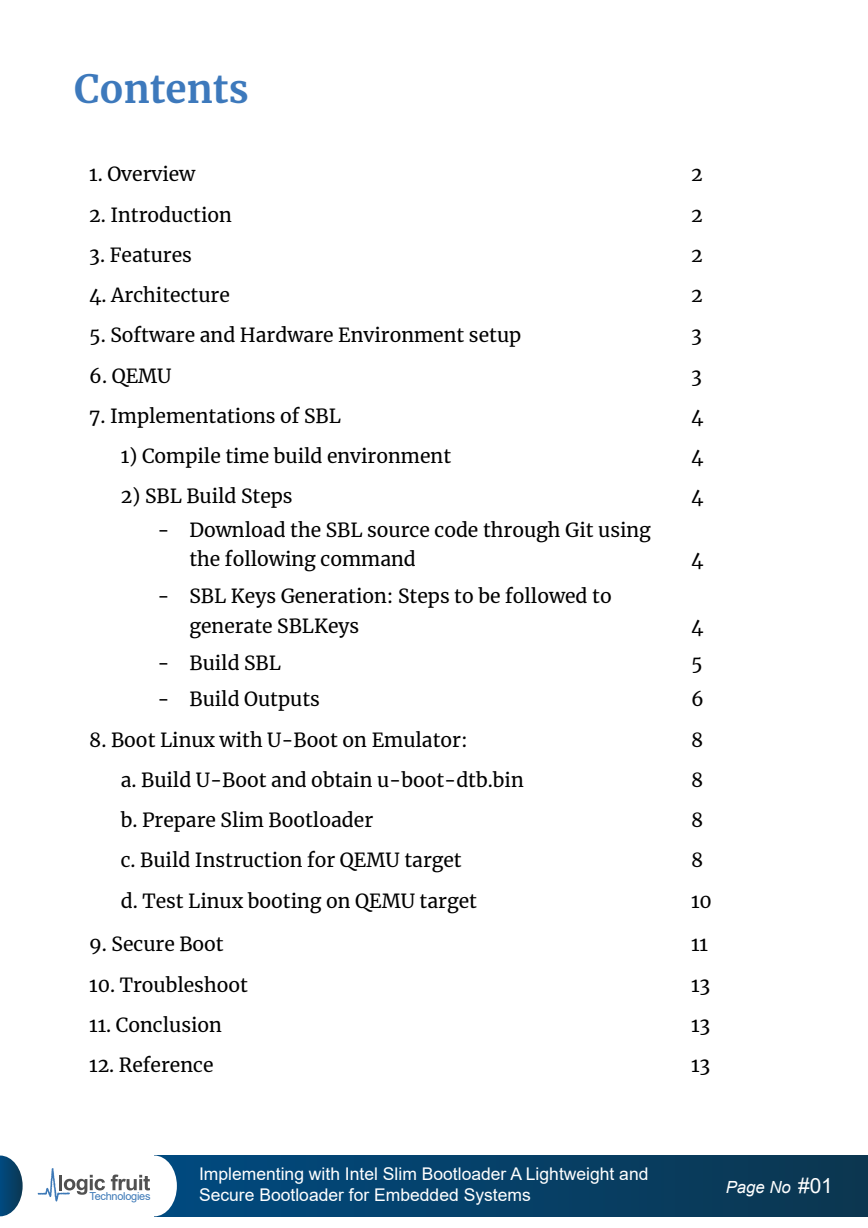
<style>
.page{position:relative;width:868px;height:1228px;background:#fff}
.page>*{position:absolute;margin:0;border:0;box-sizing:border-box;transform-origin:0 0}
.t1{font:700 38.5px "Merriweather";color:#3d79bc}
.t2{font:19.25px/29.7px "Merriweather";color:#000}
.t3{font:17.5px/21px "Arial";color:#fff}
.t4{font:italic 16.73px "Arial";color:#fff}
.t5{font:10.96px "Arial";letter-spacing:-.025em;color:#3d79b7}
.s1{font-style:normal;font-size:20.89px}
</style>
<div class="page">
<div style="left:154px;top:1155px;width:714px;height:61px;background:linear-gradient(to right,#014b81,#0b364f)"></div>
<svg style="left:0;top:1155px;width:23px;height:61px"></svg>
<div style="left:132px;top:1155px;width:45px;height:61px;background:#fff;border-radius:50%"></div>
<svg style="left:111px;top:1174px;width:39px;height:16px"></svg>
<svg style="left:38px;top:1168px;width:67px;height:33px"></svg>
<h1 class="t1" style="left:74px;top:62px;width:176px">Contents</h1>
<p class="t2" style="left:89px;top:159px;width:108px">1. Overview</p>
<p class="t2" style="left:691px;top:159px;width:13px">2</p>
<p class="t2" style="left:89px;top:199px;width:144px">2. Introduction</p>
<p class="t2" style="left:691px;top:199px;width:13px">2</p>
<p class="t2" style="left:89px;top:239px;width:104px">3. Features</p>
<p class="t2" style="left:691px;top:239px;width:13px">2</p>
<p class="t2" style="left:89px;top:280px;width:142px">4. Architecture</p>
<p class="t2" style="left:691px;top:280px;width:13px">2</p>
<p class="t2" style="left:89px;top:320px;width:434px">5. Software and Hardware Environment setup</p>
<p class="t2" style="left:691px;top:320px;width:12px">3</p>
<p class="t2" style="left:89px;top:360px;width:84px">6. QEMU</p>
<p class="t2" style="left:691px;top:360px;width:12px">3</p>
<p class="t2" style="left:89px;top:400px;width:253px">7. Implementations of SBL</p>
<p class="t2" style="left:691px;top:400px;width:14px">4</p>
<p class="t2" style="left:121px;top:441px;width:332px">1) Compile time build environment</p>
<p class="t2" style="left:691px;top:441px;width:14px">4</p>
<p class="t2" style="left:121px;top:481px;width:173px">2) SBL Build Steps</p>
<p class="t2" style="left:691px;top:481px;width:14px">4</p>
<p class="t2" style="left:189px;top:514px;width:463px;text-indent:-32px">- Download the SBL source code through Git using the following command</p>
<p class="t2" style="left:691px;top:544px;width:14px">4</p>
<p class="t2" style="left:189px;top:581px;width:424px;text-indent:-32px">- SBL Keys Generation: Steps to be followed to generate SBLKeys</p>
<p class="t2" style="left:691px;top:610px;width:14px">4</p>
<p class="t2" style="left:157px;top:647px;width:125px">- Build SBL</p>
<p class="t2" style="left:691px;top:647px;width:13px">5</p>
<p class="t2" style="left:157px;top:684px;width:164px">- Build Outputs</p>
<p class="t2" style="left:691px;top:684px;width:14px">6</p>
<p class="t2" style="left:89px;top:724px;width:380px">8. Boot Linux with U-Boot on Emulator:</p>
<p class="t2" style="left:691px;top:724px;width:14px">8</p>
<p class="t2" style="left:121px;top:764px;width:405px">a. Build U-Boot and obtain u-boot-dtb.bin</p>
<p class="t2" style="left:691px;top:764px;width:14px">8</p>
<p class="t2" style="left:121px;top:805px;width:254px">b. Prepare Slim Bootloader</p>
<p class="t2" style="left:691px;top:805px;width:14px">8</p>
<p class="t2" style="left:121px;top:845px;width:343px">c. Build Instruction for QEMU target</p>
<p class="t2" style="left:691px;top:845px;width:14px">8</p>
<p class="t2" style="left:121px;top:885px;width:358px">d. Test Linux booting on QEMU target</p>
<p class="t2" style="left:691px;top:885px;width:22px">10</p>
<p class="t2" style="left:89px;top:929px;width:136px">9. Secure Boot</p>
<p class="t2" style="left:691px;top:929px;width:18px">11</p>
<p class="t2" style="left:89px;top:969px;width:160px">10. Troubleshoot</p>
<p class="t2" style="left:691px;top:969px;width:21px">13</p>
<p class="t2" style="left:89px;top:1009px;width:134px">11. Conclusion</p>
<p class="t2" style="left:691px;top:1009px;width:21px">13</p>
<p class="t2" style="left:89px;top:1050px;width:126px">12. Reference</p>
<p class="t2" style="left:691px;top:1050px;width:21px">13</p>
<p class="t5" style="left:90px;top:1189px;width:62px">Technologies</p>
<p class="t3" style="left:199px;top:1163px;width:451px">Implementing with Intel Slim Bootloader A Lightweight and<br>Secure Bootloader for Embedded Systems</p>
<p class="t4" style="left:726px;top:1176px;width:109px">Page No <span class="s1">#01</span></p>
</div>
